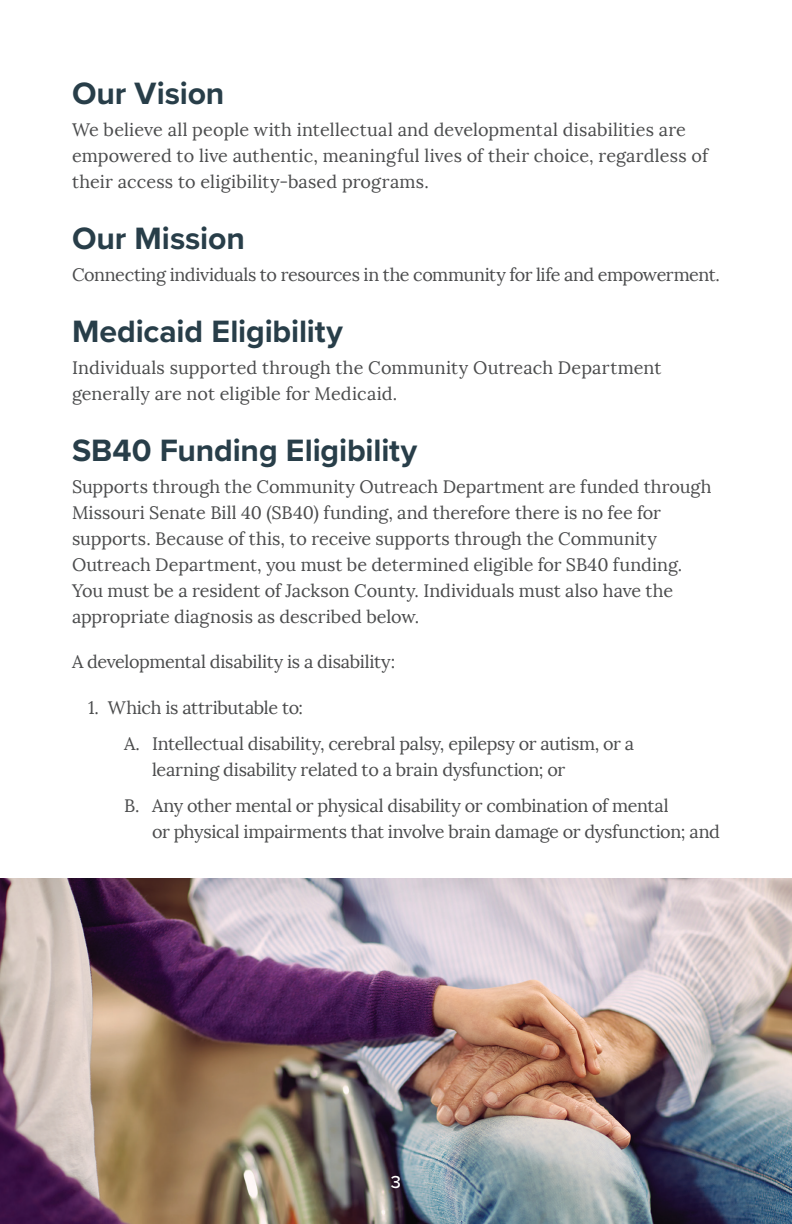
<style>
.page{position:relative;width:792px;height:1224px;background:#fff}
.page>*{position:absolute;margin:0;border:0;box-sizing:border-box;transform-origin:0 0}
.Head2{font:700 32px "Proxima Nova";letter-spacing:-.005em;color:#283e49}
.Body{font:18px/26px "Lora";letter-spacing:-.005em;color:#4b4c4d}
.t1{font:500 18px "Proxima Nova";color:#fff}
</style>
<div class="page">
<img style="left:0;top:878px;width:792px;height:346px">
<p class="Head2" style="left:72px;top:70px;width:154px">Our Vision</p>
<p class="Body" style="left:72px;top:117px;width:638px">We believe all people with intellectual and developmental disabilities are empowered to live authentic, meaningful lives of their choice, regardless of their access to eligibility-based programs.</p>
<p class="Head2" style="left:72px;top:215px;width:174px">Our Mission</p>
<p class="Body" style="left:72px;top:262px;width:650px">Connecting individuals to resources in the community for life and empowerment.</p>
<p class="Head2" style="left:72px;top:307px;width:272px">Medicaid Eligibility</p>
<p class="Body" style="left:72px;top:354px;width:591px">Individuals supported through the Community Outreach Department generally are not eligible for Medicaid.</p>
<p class="Head2" style="left:72px;top:426px;width:347px">SB40 Funding Eligibility</p>
<p class="Body" style="left:72px;top:473px;width:641px">Supports through the Community Outreach Department are funded through Missouri Senate Bill 40 (SB40) funding, and therefore there is no fee for supports. Because of this, to receive supports through the Community Outreach Department, you must be determined eligible for SB40 funding.<br>You must be a resident of Jackson County. Individuals must also have the appropriate diagnosis as described below.</p>
<p class="Body" style="left:72px;top:649px;width:325px">A developmental disability is a disability:</p>
<p class="Body" style="left:88px;top:695px;width:217px">1. Which is attributable to:</p>
<p class="Body" style="left:152px;top:731px;width:484px;text-indent:-28px">A. Intellectual disability, cerebral palsy, epilepsy or autism, or a learning disability related to a brain dysfunction; or</p>
<p class="Body" style="left:152px;top:792px;width:569px;text-indent:-28px">B. Any other mental or physical disability or combination of mental<br>or physical impairments that involve brain damage or dysfunction; and</p>
<p class="t1" style="left:391px;top:1169px;width:12px">3</p>
</div>
